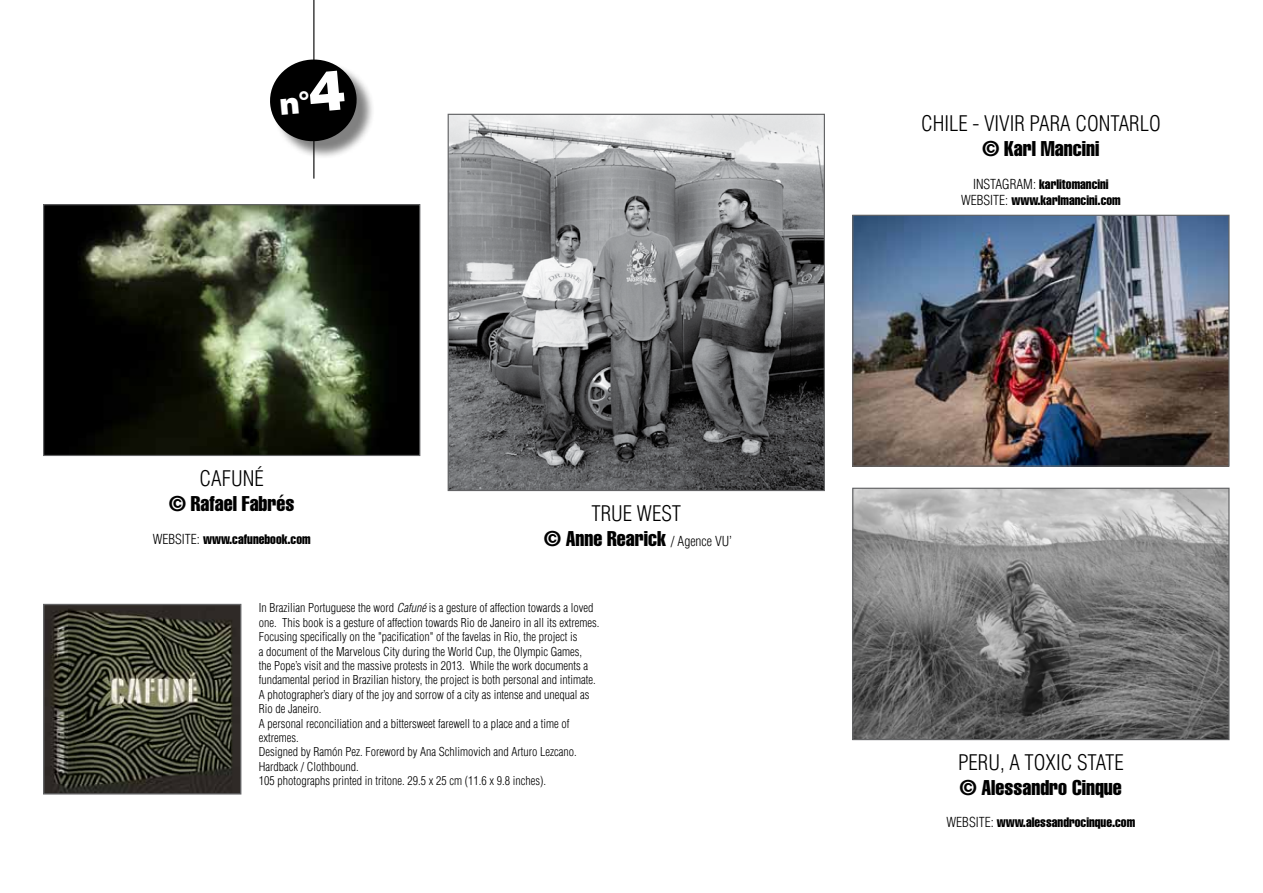
<style>
.page{position:relative;width:1263px;height:893px;background:#fff}
.page>*{position:absolute;margin:0;border:0;box-sizing:border-box;transform-origin:0 0}
.t1{font:21px "Helvetica LT Std Comp";color:#000}
.t2{font:300 condensed 21px "Helvetica LT Std";color:#000}
.t3{font:13.5px/16.2px "Helvetica LT Std Comp";color:#000;text-align:center}
.t4{font:300 condensed 12px/14.4px "Helvetica LT Std";color:#000}
.s1{font-family:"Helvetica LT Std";font-weight:300;font-stretch:condensed}
.s2{font-family:"Helvetica LT Std";font-weight:300;font-stretch:condensed;font-size:13.5px}
.s3{font-style:italic}
</style>
<div class="page">
<hr style="left:313px;top:0;width:1px;height:179px;background:#000">
<img style="left:45px;top:206px;width:373px;height:248px">
<div style="left:43px;top:204px;width:377px;height:252px;border:1px solid #636466"></div>
<img style="left:450px;top:116px;width:373px;height:373px">
<div style="left:448px;top:114px;width:377px;height:377px;border:1px solid #636466"></div>
<img style="left:45px;top:606px;width:194px;height:186px">
<div style="left:43px;top:604px;width:198px;height:190px;border:1px solid #636466"></div>
<img style="left:854px;top:490px;width:373px;height:248px">
<div style="left:852px;top:488px;width:377px;height:252px;border:1px solid #636466"></div>
<img style="left:854px;top:217px;width:373px;height:248px">
<div style="left:852px;top:215px;width:377px;height:252px;border:1px solid #636466"></div>
<div style="left:273px;top:62px;width:102px;height:98px;background:#000;opacity:.5"></div>
<svg style="left:270px;top:58px;width:88px;height:85px"></svg>
<h1 class="t2" style="left:200px;top:466px;width:66px">CAFUNÉ</h1>
<h1 class="t1" style="left:169px;top:491px;width:127px">© Rafael Fabrés</h1>
<p class="t3" style="left:153px;top:531px;width:159px"><span class="s1">WEB SITE:</span> www.cafunebook.com</p>
<h1 class="t2" style="left:591px;top:500px;width:81px">Tru e West</h1>
<h1 class="t1" style="left:544px;top:525px;width:189px">© Anne Rearick <span class="s2">/ Agence VU’</span></h1>
<p class="t4" style="left:259px;top:601px;width:342px">In Brazilian Portuguese the word <span class="s3">Cafuné</span> is a gesture of affection towards a loved one. This book is a gesture of affection towards Rio de Janeiro in all its extremes.<br>Focusing specifically on the "pacification" of the favelas in Rio, the project is<br>a document of the Marvelous City during the World Cup, the Olympic Games,<br>the Pope’s visit and the massive protests in 2013. While the work documents a fundamental period in Brazilian history, the project is both personal and intimate.<br>A photographer’s diary of the joy and sorrow of a city as intense and unequal as Rio de Janeiro.<br>A personal reconciliation and a bittersweet farewell to a place and a time of extremes.<br>Designed by Ramón Pez. Foreword by Ana Schlimovich and Arturo Lezcano.<br>Hardback / Clothbound.<br>105 photographs printed in tritone. 29.5 x 25 cm (11.6 x 9.8 inches).</p>
<h1 class="t2" style="left:921px;top:110px;width:241px">CHILE - VIVIR PARA CONTARLO</h1>
<h1 class="t1" style="left:982px;top:135px;width:118px">© Karl Mancini</h1>
<p class="t3" style="left:961px;top:175px;width:161px"><span class="s1">INSTAGRAM:</span> karlitomancini<br><span class="s1">WEB SITE:</span> www.karlmancini.com</p>
<h1 class="t2" style="left:958px;top:749px;width:165px">PERU, A TOXIC STATE</h1>
<h1 class="t1" style="left:960px;top:774px;width:163px">© Alessandro Cinque</h1>
<p class="t3" style="left:946px;top:814px;width:190px"><span class="s1">WEB SITE:</span> www.alessandrocinque.com</p>
</div>
